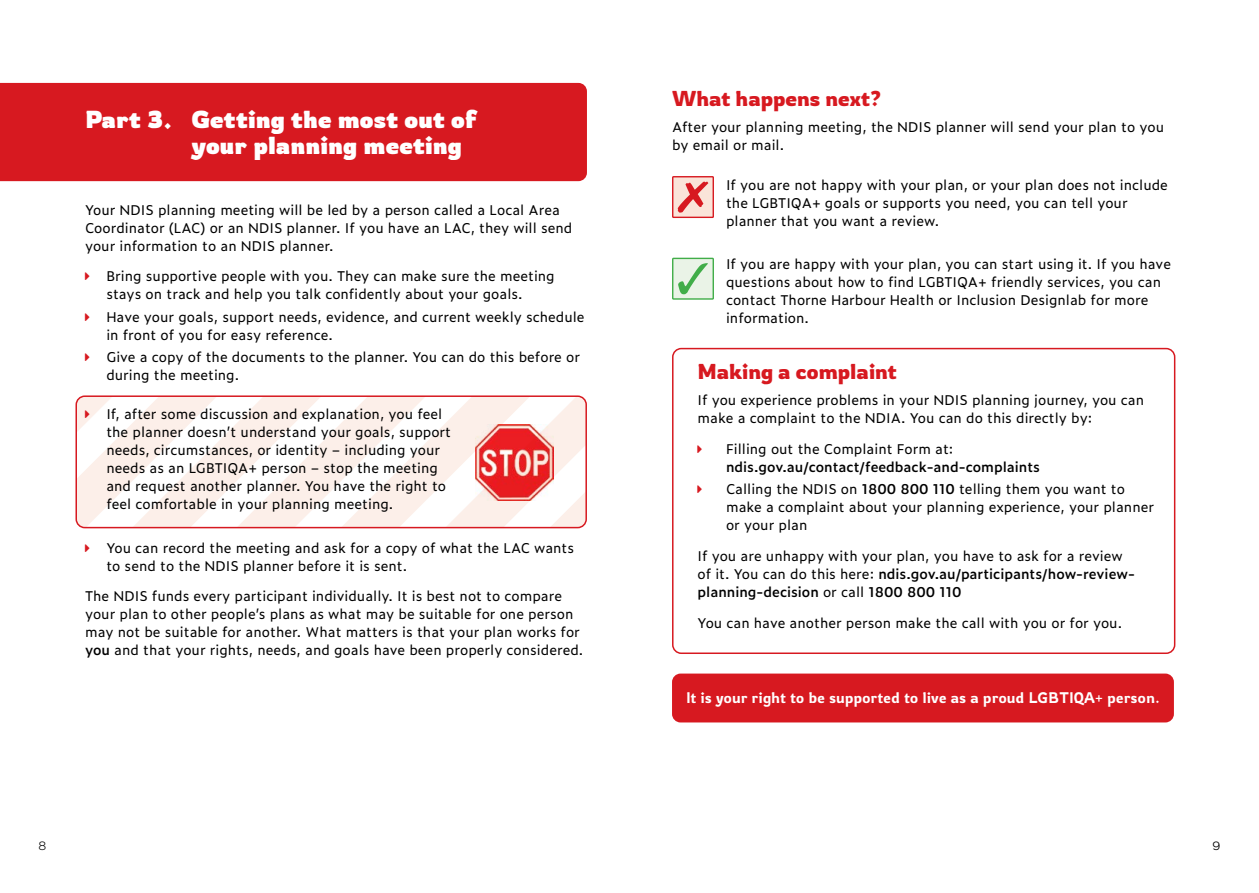
<style>
.page{position:relative;width:1259px;height:893px;background:#fff}
.page>*{position:absolute;margin:0;border:0;box-sizing:border-box;transform-origin:0 0}
.t1{font:700 24px/26px "Rowdies";letter-spacing:.01em;color:#fff}
.t2{font:21px "Rowdies";color:#d71920}
.t3{font:300 15px "Rowdies";letter-spacing:.03em;color:#fff}
.t4{font:13.5px/18px "Zeitung Micro Pro";color:#000}
.t5{font:600 13.5px/22.2px "Zeitung Micro Pro";color:#000}
.t6{font:300 12px "Kodchasan";color:#000}
.t7{font:12px "Kodchasan";color:#000}
.s1{font-weight:600}
.s2{font-weight:400}
</style>
<div class="page">
<div style="left:672px;top:674px;width:502px;height:48px;background:#d71920;border-radius:9px"></div>
<div style="left:0;top:83px;width:587px;height:98px;background:#d71920"></div>
<div style="left:673px;top:258px;width:40px;height:41px;background:#eaf3e7"></div>
<div style="left:672px;top:258px;width:42px;height:42px;border:1px solid #41ad49"></div>
<svg style="left:678px;top:263px;width:30px;height:31px"></svg>
<div style="left:673px;top:177px;width:40px;height:40px;background:#fae4d9"></div>
<div style="left:672px;top:176px;width:42px;height:42px;border:1px solid #d71920"></div>
<svg style="left:677px;top:181px;width:31px;height:32px"></svg>
<div style="left:672px;top:348px;width:503px;height:306px;border:2px solid #d71920;border-radius:9px"></div>
<svg style="left:76px;top:396px;width:510px;height:132px"></svg>
<h1 class="t1" style="left:191px;top:107px;width:287px;text-indent:-106px">Part 3. Getting the most out of your planning meeting</h1>
<p class="t4" style="left:85px;top:200px;width:489px">Your NDIS planning meeting will be led by a person called a Local Area<br>Coordinator (LAC) or an NDIS planner. If you have an LAC, they will send your information to an NDIS planner.</p>
<p class="t4" style="left:106px;top:267px;width:450px">Bring supportive people with you. They can make sure the meeting stays on track and help you talk confidently about your goals.</p>
<p class="t4" style="left:106px;top:307px;width:480px">Have your goals, support needs, evidence, and current weekly schedule in front of you for easy reference.</p>
<p class="t4" style="left:106px;top:347px;width:475px">Give a copy of the documents to the planner. You can do this before or during the meeting.</p>
<p class="t4" style="left:106px;top:404px;width:346px">If, after some discussion and explanation, you feel the planner doesn’t understand your goals, support needs, circumstances, or identity – including your needs as an LGBTIQA+ person – stop the meeting and request another planner. You have the right to feel comfortable in your planning meeting.</p>
<p class="t4" style="left:106px;top:538px;width:469px">You can record the meeting and ask for a copy of what the LAC wants to send to the NDIS planner before it is sent.</p>
<p class="t4" style="left:85px;top:587px;width:500px">The NDIS funds every participant individually. It is best not to compare your plan to other people’s plans as what may be suitable for one person may not be suitable for another. What matters is that your plan works for <span class="s1">you</span> and that your rights, needs, and goals have been properly considered.</p>
<h2 class="t2" style="left:672px;top:86px;width:211px">What happens next?</h2>
<p class="t4" style="left:672px;top:118px;width:493px">After your planning meeting, the NDIS planner will send your plan to you by email or mail.</p>
<p class="t4" style="left:726px;top:175px;width:443px">If you are not happy with your plan, or your plan does not include the LGBTIQA+ goals or supports you need, you can tell your planner that you want a review.</p>
<p class="t4" style="left:726px;top:255px;width:446px">If you are happy with your plan, you can start using it. If you have questions about how to find LGBTIQA+ friendly services, you can contact Thorne Harbour Health or Inclusion Designlab for more information.</p>
<h2 class="t2" style="left:697px;top:359px;width:201px">Making a complaint</h2>
<p class="t4" style="left:697px;top:390px;width:448px">If you experience problems in your NDIS planning journey, you can make a complaint to the NDIA. You can do this directly by:</p>
<p class="t4" style="left:726px;top:439px;width:229px">Filling out the Complaint Form at:</p>
<p class="t5" style="left:726px;top:455px;width:400px">ndis.gov.au/contact/feedback-and-complaints<br><span class="s2">Calling the NDIS on</span> 1800 800 110 <span class="s2">telling them you want to</span></p>
<p class="t4" style="left:726px;top:497px;width:429px">make a complaint about your planning experience, your planner or your plan</p>
<p class="t4" style="left:697px;top:546px;width:439px">If you are unhappy with your plan, you have to ask for a review of it. You can do this here: <span class="s1">ndis.gov.au/participants/how-review&shy;planning-decision</span> or call <span class="s1">1800 800 110</span></p>
<p class="t4" style="left:697px;top:613px;width:426px">You can have another person make the call with you or for you.</p>
<p class="t3" style="left:686px;top:689px;width:474px">It is your right to be supported to live as a proud LGBTIQA+ person.</p>
<p class="t6" style="left:39px;top:836px;width:9px">8</p>
<p class="t7" style="left:1212px;top:839px;width:9px">9</p>
</div>
